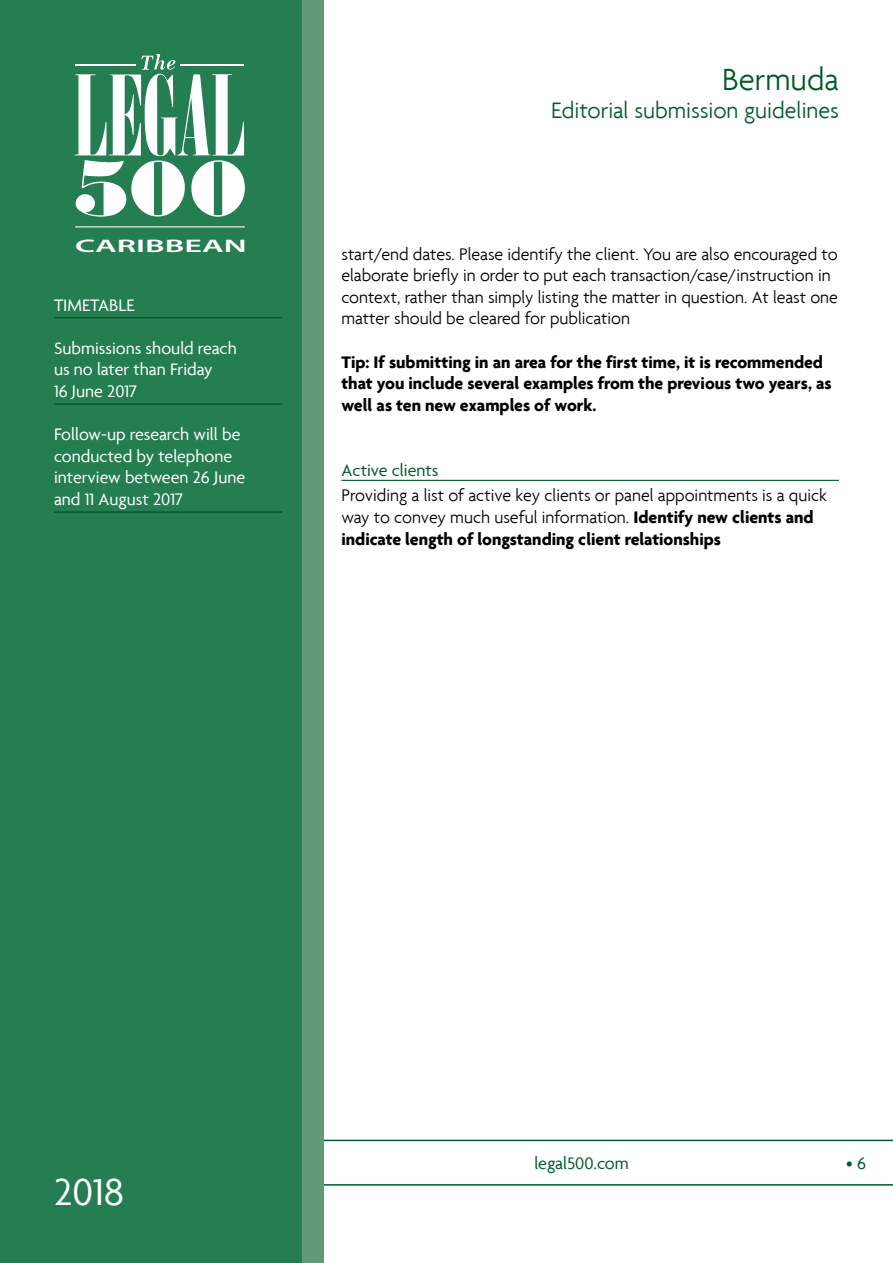
<style>
.page{position:relative;width:893px;height:1263px;background:#fff}
.page>*{position:absolute;margin:0;border:0;box-sizing:border-box;transform-origin:0 0}
.t1{font:40.5px "Agenda";color:#fff}
.t2{font:300 33px "Agenda";color:#005b27}
.t3{font:300 24px "Agenda";color:#005b27}
.t4{font:600 18.3px "Myriad Pro";color:#fff;scale:1.87 1}
.t5{font:300 18px/21.6px "Agenda";color:#000}
.t6{font:18px/21.6px "Agenda";color:#fff}
.t7{font:700 18px/21.6px "Agenda";color:#000}
.t8{font:18px "Agenda";color:#005b27}
.s1{font-weight:700}
</style>
<div class="page">
<svg style="left:323px;top:1140px;width:570px;height:45px"></svg>
<div style="left:0;top:0;width:323px;height:1263px;background:#619a78"></div>
<div style="left:0;top:0;width:302px;height:1263px;background:#257d52"></div>
<svg style="left:75px;top:54px;width:170px;height:163px"></svg>
<hr style="left:75px;top:64px;width:61px;height:1px;background:#fff">
<hr style="left:180px;top:64px;width:64px;height:1px;background:#fff">
<hr style="left:75px;top:226px;width:170px;height:1px;background:#fff">
<hr style="left:54px;top:317px;width:228px;height:1px;background:#005b27">
<hr style="left:54px;top:403px;width:228px;height:2px;background:#005b27">
<hr style="left:54px;top:511px;width:228px;height:2px;background:#005b27">
<hr style="left:341px;top:480px;width:498px;height:1px;background:#005b27">
<p class="t4" style="left:75px;top:234px;width:93px">CARIBBEAN</p>
<p class="t6" style="left:54px;top:294px;width:82px">TIMETABLE</p>
<p class="t6" style="left:54px;top:337px;width:184px">Submissions should reach us no later than Friday<br>16 June 2017</p>
<p class="t6" style="left:54px;top:423px;width:193px">Follow-up research will be conducted by telephone interview between 26 June and 11 August 2017</p>
<h2 class="t2" style="left:722px;top:60px;width:118px">Bermuda</h2>
<h3 class="t3" style="left:551px;top:96px;width:289px">Editorial submission guidelines</h3>
<p class="t5" style="left:341px;top:243px;width:498px">start/end dates. Please identify the client. You are also encouraged to elaborate briefly in order to put each transaction/case/instruction in context, rather than simply listing the matter in question. At least one matter should be cleared for publication</p>
<p class="t7" style="left:341px;top:350px;width:492px">Tip: If submitting in an area for the first time, it is recommended that you include several examples from the previous two years, as well as ten new examples of work.</p>
<p class="t8" style="left:341px;top:459px;width:99px">Active clients</p>
<p class="t5" style="left:341px;top:484px;width:487px">Providing a list of active key clients or panel appointments is a quick way to convey much useful information. <span class="s1">Identify new clients and indicate length of longstanding client relationships</span></p>
<h1 class="t1" style="left:54px;top:1168px;width:72px">2018</h1>
<p class="t8" style="left:534px;top:1152px;width:96px">legal500.com</p>
<p class="t8" style="left:846px;top:1152px;width:21px">•6</p>
</div>
